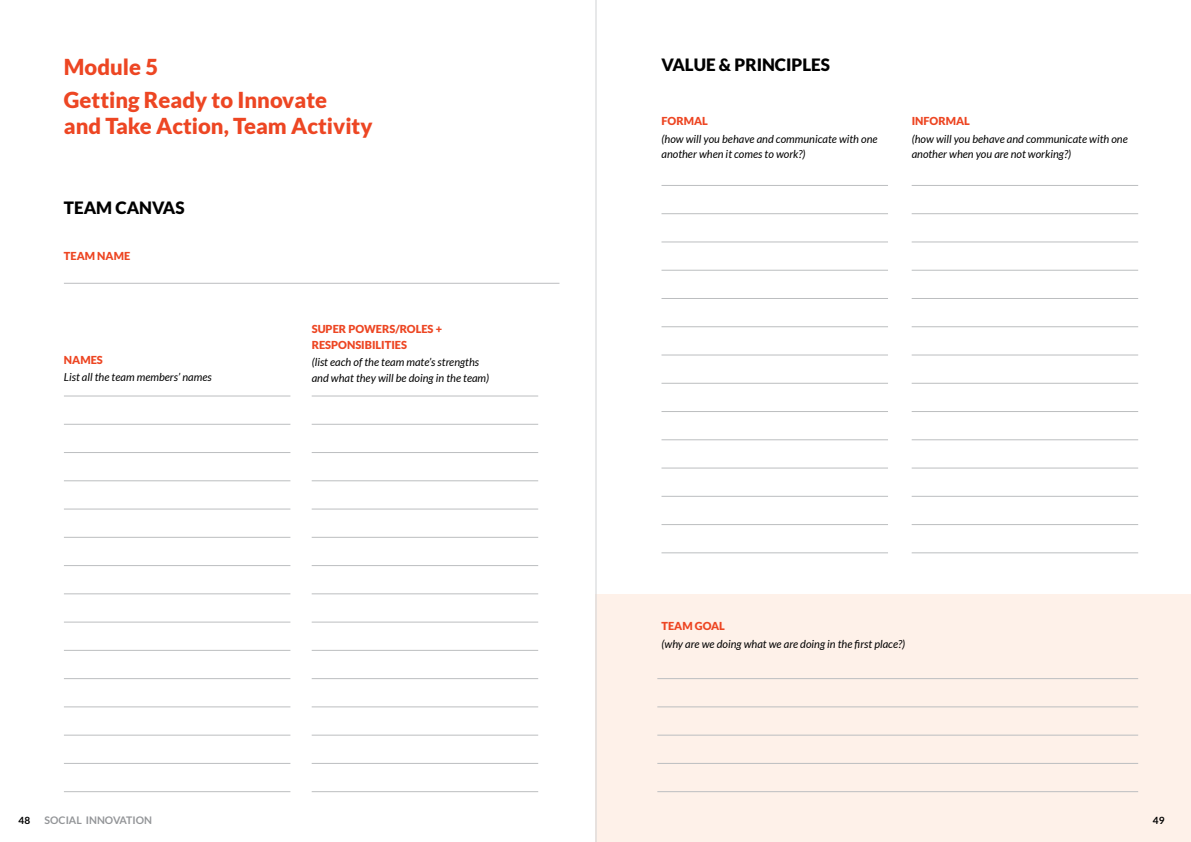
<style>
.page{position:relative;width:1191px;height:842px;background:#fff}
.page>*{position:absolute;margin:0;border:0;box-sizing:border-box;transform-origin:0 0}
.t1{font:900 22px/32.6px "Lato";color:#ed4623}
.t2{font:900 17px "Lato";color:#000}
.t3{font:italic 11px/15.2px "Lato";color:#000}
.t4{font:900 11px/15.2px "Lato";color:#ed4623}
.t5{font:700 10.5px "Lato";color:#939598}
.t6{font:700 10px "Lato";color:#000}
</style>
<div class="page">
<hr style="left:64px;top:283px;width:495px;height:1px;background:#bcbec0">
<hr style="left:64px;top:396px;width:226px;height:1px;background:#bcbec0">
<hr style="left:312px;top:396px;width:226px;height:1px;background:#bcbec0">
<hr style="left:64px;top:424px;width:226px;height:1px;background:#bcbec0">
<hr style="left:312px;top:424px;width:226px;height:1px;background:#bcbec0">
<hr style="left:64px;top:480px;width:226px;height:1px;background:#bcbec0">
<hr style="left:312px;top:480px;width:226px;height:1px;background:#bcbec0">
<hr style="left:64px;top:565px;width:226px;height:1px;background:#bcbec0">
<hr style="left:64px;top:678px;width:226px;height:1px;background:#bcbec0">
<hr style="left:64px;top:622px;width:226px;height:1px;background:#bcbec0">
<hr style="left:64px;top:735px;width:226px;height:1px;background:#bcbec0">
<hr style="left:64px;top:791px;width:226px;height:1px;background:#bcbec0">
<hr style="left:312px;top:565px;width:226px;height:1px;background:#bcbec0">
<hr style="left:312px;top:678px;width:226px;height:1px;background:#bcbec0">
<hr style="left:312px;top:622px;width:226px;height:1px;background:#bcbec0">
<hr style="left:312px;top:735px;width:226px;height:1px;background:#bcbec0">
<hr style="left:312px;top:791px;width:226px;height:1px;background:#bcbec0">
<hr style="left:64px;top:452px;width:226px;height:1px;background:#bcbec0">
<hr style="left:312px;top:452px;width:226px;height:1px;background:#bcbec0">
<hr style="left:64px;top:537px;width:226px;height:1px;background:#bcbec0">
<hr style="left:312px;top:537px;width:226px;height:1px;background:#bcbec0">
<hr style="left:64px;top:509px;width:226px;height:1px;background:#bcbec0">
<hr style="left:312px;top:509px;width:226px;height:1px;background:#bcbec0">
<hr style="left:64px;top:594px;width:226px;height:1px;background:#bcbec0">
<hr style="left:64px;top:707px;width:226px;height:1px;background:#bcbec0">
<hr style="left:64px;top:650px;width:226px;height:1px;background:#bcbec0">
<hr style="left:64px;top:763px;width:226px;height:1px;background:#bcbec0">
<hr style="left:312px;top:594px;width:226px;height:1px;background:#bcbec0">
<hr style="left:312px;top:707px;width:226px;height:1px;background:#bcbec0">
<hr style="left:312px;top:650px;width:226px;height:1px;background:#bcbec0">
<hr style="left:312px;top:763px;width:226px;height:1px;background:#bcbec0">
<div style="left:595px;top:594px;width:596px;height:248px;background:#fef1e9"></div>
<hr style="left:657px;top:678px;width:481px;height:1px;background:#bcbec0">
<hr style="left:657px;top:735px;width:481px;height:1px;background:#bcbec0">
<hr style="left:657px;top:791px;width:481px;height:1px;background:#bcbec0">
<hr style="left:657px;top:707px;width:481px;height:1px;background:#bcbec0">
<hr style="left:657px;top:763px;width:481px;height:1px;background:#bcbec0">
<hr style="left:661px;top:185px;width:227px;height:1px;background:#bcbec0">
<hr style="left:911px;top:185px;width:227px;height:1px;background:#bcbec0">
<hr style="left:661px;top:242px;width:227px;height:1px;background:#bcbec0">
<hr style="left:911px;top:242px;width:227px;height:1px;background:#bcbec0">
<hr style="left:661px;top:326px;width:227px;height:1px;background:#bcbec0">
<hr style="left:911px;top:326px;width:227px;height:1px;background:#bcbec0">
<hr style="left:661px;top:439px;width:227px;height:1px;background:#bcbec0">
<hr style="left:911px;top:439px;width:227px;height:1px;background:#bcbec0">
<hr style="left:661px;top:383px;width:227px;height:1px;background:#bcbec0">
<hr style="left:911px;top:383px;width:227px;height:1px;background:#bcbec0">
<hr style="left:661px;top:496px;width:227px;height:1px;background:#bcbec0">
<hr style="left:911px;top:496px;width:227px;height:1px;background:#bcbec0">
<hr style="left:661px;top:553px;width:227px;height:1px;background:#bcbec0">
<hr style="left:911px;top:553px;width:227px;height:1px;background:#bcbec0">
<hr style="left:661px;top:213px;width:227px;height:1px;background:#bcbec0">
<hr style="left:911px;top:213px;width:227px;height:1px;background:#bcbec0">
<hr style="left:661px;top:298px;width:227px;height:1px;background:#bcbec0">
<hr style="left:911px;top:298px;width:227px;height:1px;background:#bcbec0">
<hr style="left:661px;top:270px;width:227px;height:1px;background:#bcbec0">
<hr style="left:911px;top:270px;width:227px;height:1px;background:#bcbec0">
<hr style="left:661px;top:355px;width:227px;height:1px;background:#bcbec0">
<hr style="left:911px;top:355px;width:227px;height:1px;background:#bcbec0">
<hr style="left:661px;top:468px;width:227px;height:1px;background:#bcbec0">
<hr style="left:911px;top:468px;width:227px;height:1px;background:#bcbec0">
<hr style="left:661px;top:411px;width:227px;height:1px;background:#bcbec0">
<hr style="left:911px;top:411px;width:227px;height:1px;background:#bcbec0">
<hr style="left:661px;top:524px;width:227px;height:1px;background:#bcbec0">
<hr style="left:911px;top:524px;width:227px;height:1px;background:#bcbec0">
<hr style="left:595px;top:0;width:1px;height:842px;background:#d1d3d4">
<h1 class="t1" style="left:64px;top:50px;width:265px">Module 5<br>Getting Ready to Innovate</h1>
<h1 class="t1" style="left:64px;top:109px;width:310px">and Take Action, Team Activity</h1>
<h2 class="t2" style="left:64px;top:198px;width:122px">TEAM CANVAS</h2>
<p class="t4" style="left:64px;top:248px;width:68px">TEAM NAME</p>
<p class="t4" style="left:64px;top:352px;width:40px">NAMES</p>
<p class="t3" style="left:64px;top:370px;width:149px">List all the team members’ names</p>
<p class="t4" style="left:312px;top:322px;width:132px">SUPER POWERS/ROLES +<br>RESPONSIBILITIES</p>
<p class="t3" style="left:312px;top:355px;width:179px">(list each of the team mate’s strengths and what they will be doing in the team)</p>
<h2 class="t2" style="left:661px;top:55px;width:170px">VALUE &amp; PRINCIPLES</h2>
<p class="t4" style="left:661px;top:113px;width:48px">FORMAL</p>
<p class="t4" style="left:911px;top:113px;width:60px">INFORMAL</p>
<p class="t3" style="left:661px;top:131px;width:218px">(how will you behave and communicate with one another when it comes to work?)</p>
<p class="t3" style="left:911px;top:131px;width:218px">(how will you behave and communicate with one another when you are not working?)</p>
<p class="t4" style="left:661px;top:618px;width:65px">TEAM GOAL</p>
<p class="t3" style="left:661px;top:637px;width:245px">(why are we doing what we are doing in the first place?)</p>
<p class="t6" style="left:19px;top:814px;width:13px">48</p>
<p class="t5" style="left:45px;top:814px;width:109px">SOCIAL INNOVATION</p>
<p class="t6" style="left:1152px;top:814px;width:13px">49</p>
</div>
